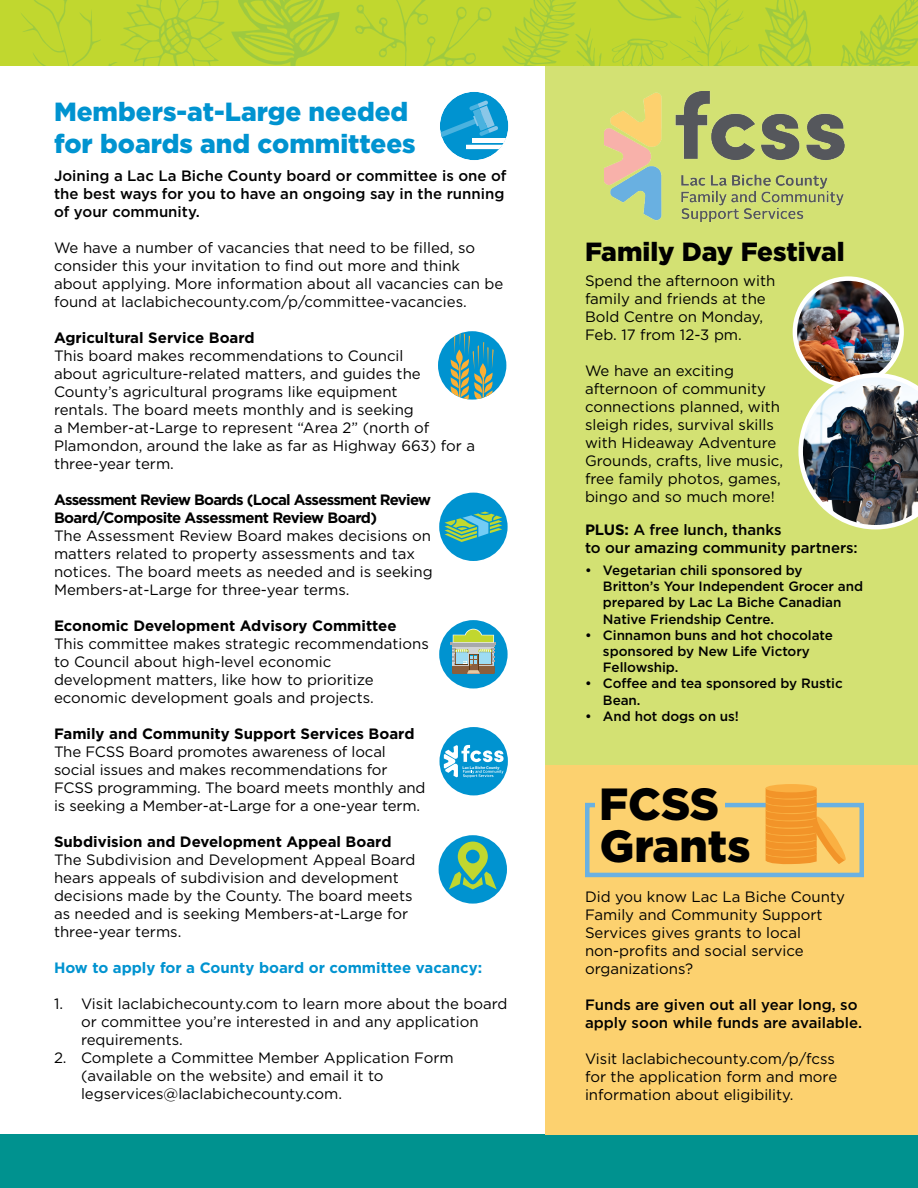
<style>
.page{position:relative;width:918px;height:1188px;background:#fff}
.page>*{position:absolute;margin:0;border:0;box-sizing:border-box;transform-origin:0 0}
.t1{font:900 45px/42px "Gotham";color:#000}
.t2{font:900 26.25px/31.5px "Gotham";color:#0093d0}
.t3{font:900 26.25px "Gotham";color:#000}
.t4{font:15px/18px "Gotham";color:#000}
.t5{font:500 15px/18px "Gotham";color:#000}
.t6{font:700 15px "Gotham";color:#000}
.t7{font:700 15px/18px "Gotham";letter-spacing:-.05em;color:#000}
.t8{font:700 15px "Gotham";color:#0093d0}
.t9{font:500 13.5px/16.2px "Gotham";letter-spacing:-.005em;color:#000}
.t10{font:700 3.75px "Alright Sans";color:#fff}
.s1{font-weight:700}
</style>
<div class="page">
<div style="left:545px;top:65px;width:373px;height:700px;background:#d3e173"></div>
<div style="left:0;top:1135px;width:918px;height:53px;background:#00928f"></div>
<div style="left:0;top:0;width:918px;height:65px;background:#c1d72f"></div>
<svg style="left:21px;top:0;width:204px;height:65px"></svg>
<svg style="left:355px;top:0;width:136px;height:65px"></svg>
<svg style="left:758px;top:0;width:54px;height:65px"></svg>
<svg style="left:841px;top:0;width:77px;height:65px"></svg>
<svg style="left:231px;top:0;width:109px;height:65px"></svg>
<svg style="left:502px;top:0;width:247px;height:65px"></svg>
<img style="left:604px;top:92px;width:241px;height:129px">
<div style="left:439px;top:493px;width:69px;height:68px;background:#0093d0;border-radius:50%"></div>
<svg style="left:445px;top:512px;width:57px;height:30px"></svg>
<div style="left:439px;top:620px;width:69px;height:68px;background:#0093d0;border-radius:50%"></div>
<hr style="left:451px;top:643px;width:45px;height:2px;background:#a7a9ac">
<svg style="left:452px;top:629px;width:43px;height:45px;background:#9baf91"></svg>
<div style="left:439px;top:835px;width:68px;height:69px;background:#0093d0;border-radius:50%"></div>
<svg style="left:449px;top:842px;width:48px;height:47px"></svg>
<div style="left:438px;top:331px;width:68px;height:69px;background:#0093d0;border-radius:50%"></div>
<svg style="left:451px;top:331px;width:43px;height:69px"></svg>
<div style="left:439px;top:727px;width:69px;height:68px;background:#0093d0;border-radius:50%"></div>
<svg style="left:444px;top:745px;width:60px;height:33px"></svg>
<div style="left:440px;top:92px;width:68px;height:68px;background:#0093d0;border-radius:50%"></div>
<svg style="left:440px;top:100px;width:67px;height:49px"></svg>
<div style="left:545px;top:765px;width:373px;height:370px;background:#fcd16f"></div>
<div style="left:585px;top:803px;width:279px;height:74px;border:4px solid #6ab1e2"></div>
<div style="left:595px;top:793px;width:129px;height:37px;background:#fcd16f"></div>
<svg style="left:766px;top:786px;width:81px;height:78px"></svg>
<div style="left:766px;top:784px;width:51px;height:8px;background:#fab042;border-radius:50%"></div>
<img style="left:795px;top:279px;width:107px;height:106px;border-radius:53px">
<div style="left:793px;top:276px;width:111px;height:111px;border:4px solid #fff;border-radius:50%"></div>
<img style="left:798px;top:373px;width:120px;height:157px">
<h2 class="t2" style="left:54px;top:96px;width:363px">Members-at-Large needed for boards and committees</h2>
<p class="t5" style="left:54px;top:167px;width:454px">Joining a Lac La Biche County board or committee is one of the best ways for you to have an ongoing say in the running of your community.</p>
<p class="t4" style="left:54px;top:239px;width:451px">We have a number of vacancies that need to be filled, so consider this your invitation to find out more and think about applying. More information about all vacancies can be found at laclabichecounty.com/p/committee-vacancies.</p>
<p class="t6" style="left:54px;top:328px;width:202px">Agricultural Service Board</p>
<p class="t4" style="left:54px;top:347px;width:423px">This board makes recommendations to Council<br>about agriculture-related matters, and guides the County’s agricultural programs like equipment<br>rentals. The board meets monthly and is seeking<br>a Member-at-Large to represent “Area 2” (north of Plamondon, around the lake as far as Highway 663) for a three-year term.</p>
<p class="t7" style="left:54px;top:491px;width:379px">Assessment Review Boards (Local Assessment Review<br>Board/Composite Assessment Review Board)</p>
<p class="t4" style="left:54px;top:527px;width:380px">The Assessment Review Board makes decisions on matters related to property assessments and tax notices. The board meets as needed and is seeking Members-at-Large for three-year terms.</p>
<p class="t6" style="left:54px;top:616px;width:344px">Economic Development Advisory Committee</p>
<p class="t4" style="left:54px;top:635px;width:376px">This committee makes strategic recommendations to Council about high-level economic development matters, like how to prioritize economic development goals and projects.</p>
<p class="t6" style="left:54px;top:724px;width:362px">Family and Community Support Services Board</p>
<p class="t4" style="left:54px;top:743px;width:373px">The FCSS Board promotes awareness of local social issues and makes recommendations for FCSS programming. The board meets monthly and is seeking a Member-at-Large for a one-year term.</p>
<p class="t6" style="left:54px;top:832px;width:339px">Subdivision and Development Appeal Board</p>
<p class="t4" style="left:54px;top:851px;width:363px">The Subdivision and Development Appeal Board hears appeals of subdivision and development decisions made by the County. The board meets as needed and is seeking Members-at-Large for three-year terms.</p>
<p class="t8" style="left:54px;top:958px;width:430px">How to apply for a County board or committee vacancy:</p>
<p class="t4" style="left:81px;top:995px;width:428px;text-indent:-27px">1. Visit laclabichecounty.com to learn more about the board or committee you’re interested in and any application requirements.</p>
<p class="t4" style="left:81px;top:1049px;width:374px;text-indent:-27px">2. Complete a Committee Member Application Form (available on the website) and email it to</p>
<p class="t4" style="left:54px;top:1085px;width:290px">3. legservices@laclabichecounty.com.</p>
<p class="t10" style="left:463px;top:765px;width:38px">Lac La Biche County</p>
<h2 class="t3" style="left:585px;top:236px;width:261px">Family Day Festival</h2>
<p class="t4" style="left:585px;top:272px;width:192px">Spend the afternoon with family and friends at the<br>Bold Centre on Monday,<br>Feb. 17 from 12-3 pm.</p>
<p class="t4" style="left:585px;top:362px;width:200px">We have an exciting afternoon of community connections planned, with sleigh rides, survival skills with Hideaway Adventure<br>Grounds, crafts, live music, free family photos, games, bingo and so much more!</p>
<p class="t5" style="left:585px;top:520px;width:274px"><span class="s1">PLUS:</span> A free lunch, thanks<br>to our amazing community partners:</p>
<p class="t9" style="left:603px;top:562px;width:262px;text-indent:-18px">• Vegetarian chili sponsored by<br>Britton’s Your Independent Grocer and prepared by Lac La Biche Canadian<br>Native Friendship Centre.</p>
<p class="t9" style="left:603px;top:627px;width:231px;text-indent:-18px">• Cinnamon buns and hot chocolate sponsored by New Life Victory<br>Fellowship.</p>
<p class="t9" style="left:603px;top:675px;width:241px;text-indent:-18px">• Coffee and tea sponsored by Rustic<br>Bean.</p>
<p class="t9" style="left:585px;top:708px;width:156px">• And hot dogs on us!</p>
<h1 class="t1" style="left:599px;top:782px;width:153px">FCSS<br>Grants</h1>
<p class="t4" style="left:585px;top:887px;width:261px">Did you know Lac La Biche County<br>Family and Community Support<br>Services gives grants to local non-profits and social service organizations?</p>
<p class="t5" style="left:585px;top:995px;width:279px">Funds are given out all year long, so apply soon while funds are available.</p>
<p class="t4" style="left:585px;top:1049px;width:254px">Visit laclabichecounty.com/p/fcss for the application form and more information about eligibility.</p>
</div>
